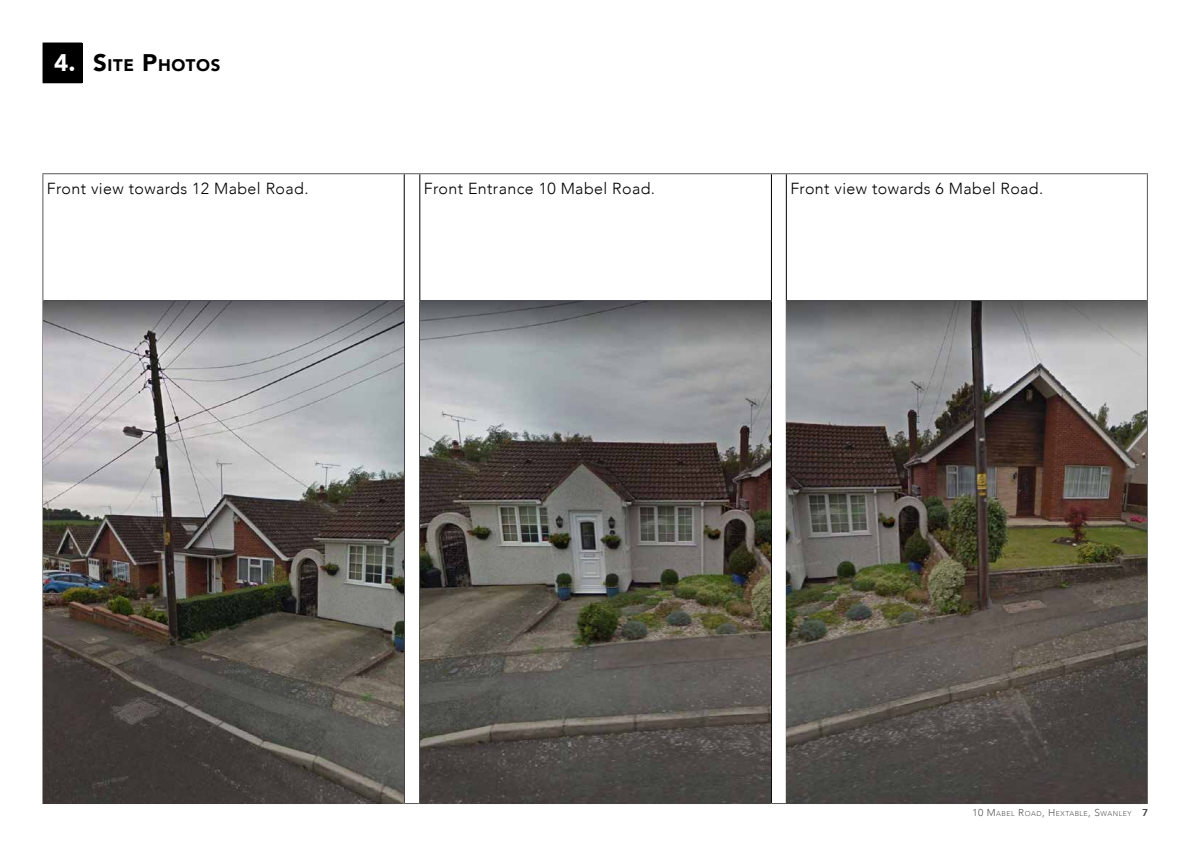
<style>
.page{position:relative;width:1191px;height:842px;background:#fff}
.page>*{position:absolute;margin:0;border:0;box-sizing:border-box;transform-origin:0 0}
.t1{font:900 16.8px "Avenir";letter-spacing:.035em;color:#000}
.t2{font:300 16px "Avenir";letter-spacing:.025em;color:#000}
.t3{font:300 7px "Avenir";letter-spacing:.07em;color:#575756}
.s1{font-size:24px;color:#fff}
.s2{font-size:24px}
.s3{font-size:10px}
.s4{font-family:"Avenir Next";font-weight:600;font-size:10px;color:#3c3c3b}
</style>
<div class="page">
<hr style="left:42px;top:173px;width:362px;height:1px;background:#575756">
<hr style="left:42px;top:174px;width:1px;height:127px;background:#575756">
<svg style="left:404px;top:173px;width:16px;height:1px"></svg>
<hr style="left:420px;top:173px;width:351px;height:1px;background:#575756">
<svg style="left:771px;top:173px;width:15px;height:1px"></svg>
<hr style="left:786px;top:173px;width:361px;height:1px;background:#575756">
<hr style="left:1146px;top:174px;width:1px;height:127px;background:#575756">
<hr style="left:42px;top:301px;width:1px;height:502px;background:#575756">
<hr style="left:1146px;top:301px;width:1px;height:502px;background:#575756">
<hr style="left:42px;top:803px;width:362px;height:1px;background:#575756">
<svg style="left:404px;top:803px;width:16px;height:1px"></svg>
<hr style="left:420px;top:803px;width:351px;height:1px;background:#575756">
<svg style="left:771px;top:803px;width:15px;height:1px"></svg>
<hr style="left:786px;top:803px;width:361px;height:1px;background:#575756">
<hr style="left:404px;top:174px;width:1px;height:126px;background:#000">
<hr style="left:419px;top:174px;width:1px;height:126px;background:#000">
<hr style="left:771px;top:174px;width:1px;height:126px;background:#000">
<hr style="left:786px;top:174px;width:1px;height:126px;background:#000">
<hr style="left:43px;top:300px;width:362px;height:1px;background:#000">
<hr style="left:404px;top:301px;width:1px;height:502px;background:#000">
<hr style="left:419px;top:300px;width:353px;height:1px;background:#000">
<hr style="left:419px;top:301px;width:1px;height:502px;background:#000">
<hr style="left:771px;top:301px;width:1px;height:502px;background:#000">
<hr style="left:786px;top:300px;width:360px;height:1px;background:#000">
<hr style="left:786px;top:301px;width:1px;height:502px;background:#000">
<img style="left:43px;top:301px;width:361px;height:502px">
<img style="left:420px;top:301px;width:351px;height:502px">
<img style="left:787px;top:301px;width:359px;height:502px">
<div style="left:43px;top:43px;width:39px;height:40px;background:#000"></div>
<p class="t1" style="left:54px;top:51px;width:168px"><span class="s1">4.</span> <span class="s2">S</span>ITE <span class="s2">P</span>HOTOS</p>
<p class="t2" style="left:47px;top:179px;width:263px">Front view towards 12 Mabel Road.</p>
<p class="t2" style="left:424px;top:179px;width:233px">Front Entrance 10 Mabel Road.</p>
<p class="t2" style="left:790px;top:179px;width:254px">Front view towards 6 Mabel Road.</p>
<p class="t3" style="left:972px;top:809px;width:177px"><span class="s3">10 M</span>ABEL <span class="s3">R</span>OAD<span class="s3">, H</span>EXTABLE<span class="s3">, S</span>WANLEY <span class="s4">7</span></p>
</div>
